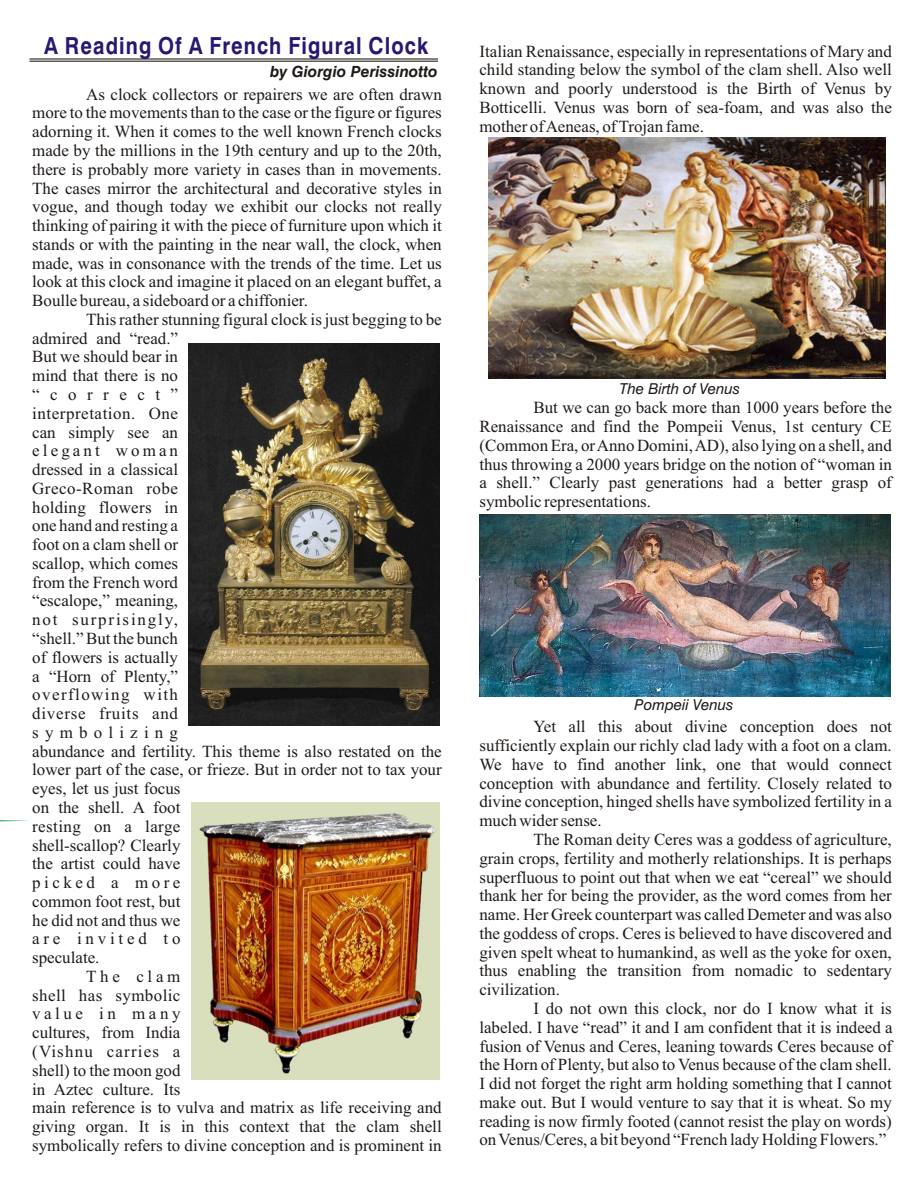
<style>
.page{position:relative;width:918px;height:1188px;background:#fff}
.page>*{position:absolute;margin:0;border:0;box-sizing:border-box;transform-origin:0 0}
.t1{font:700 23.55px "Swiss 721 BT";letter-spacing:.055em;color:#291770;scale:.86 1}
.t2{font:16.95px/18.8px "Times New Roman";color:#1f1a17;text-align:justify}
.t3{font:16.95px "Times New Roman";letter-spacing:.03em;color:#1f1a17}
.t4{font:16.95px "Times New Roman";letter-spacing:.025em;color:#1f1a17}
.t5{font:16.95px "Times New Roman";letter-spacing:.21em;color:#1f1a17}
.t6{font:16.95px "Times New Roman";letter-spacing:.02em;color:#1f1a17}
.t7{font:16.95px "Times New Roman";letter-spacing:.11em;color:#1f1a17}
.t8{font:16.95px "Times New Roman";letter-spacing:.045em;color:#1f1a17}
.t9{font:16.95px "Times New Roman";letter-spacing:.085em;color:#1f1a17}
.t10{font:16.95px "Times New Roman";letter-spacing:.07em;color:#1f1a17}
.t11{font:16.95px "Times New Roman";letter-spacing:.185em;color:#1f1a17}
.t12{font:16.95px "Times New Roman";letter-spacing:.225em;color:#1f1a17}
.t13{font:16.95px "Times New Roman";letter-spacing:.365em;color:#1f1a17}
.t14{font:16.95px "Times New Roman";letter-spacing:.62em;color:#1f1a17}
.t15{font:italic 700 15.45px "Swiss 721 BT";color:#1f1a17}
.t16{font:italic 15px "Swiss 721 BT";color:#1f1a17}
</style>
<div class="page">
<svg style="left:0;top:820px;width:28px;height:2px"></svg>
<hr style="left:30px;top:58px;width:408px;height:2px;background:#1f1a17">
<hr style="left:30px;top:61px;width:408px;height:1px;background:#1f1a17">
<img style="left:479px;top:515px;width:411px;height:181px">
<img style="left:488px;top:138px;width:398px;height:241px">
<img style="left:191px;top:802px;width:248px;height:277px">
<img style="left:189px;top:343px;width:250px;height:382px">
<h1 class="t1" style="left:44px;top:36px;width:448px">A Reading Of A French Figural Clock</h1>
<p class="t15" style="left:270px;top:66px;width:169px">by Giorgio Perissinotto</p>
<p class="t2" style="left:32px;top:86px;width:411px;text-indent:54px">As clock collectors or repairers we are often drawn more to the movements than to the case or the figure or figures adorning it. When it comes to the well known French clocks made by the millions in the 19th century and up to the 20th, there is probably more variety in cases than in movements.<br>The cases mirror the architectural and decorative styles in vogue, and though today we exhibit our clocks not really thinking of pairing it with the piece of furniture upon which it stands or with the painting in the near wall, the clock, when made, was in consonance with the trends of the time. Let us look at this clock and imagine it placed on an elegant buffet, a Boulle bureau, a sideboard or a chiffonier.</p>
<p class="t2" style="left:86px;top:312px;width:357px">This rather stunning figural clock is just begging to be</p>
<p class="t2" style="left:32px;top:330px;width:147px">admired and “read.”</p>
<p class="t2" style="left:32px;top:349px;width:147px">But we should bear in</p>
<p class="t2" style="left:32px;top:368px;width:147px">mind that there is no</p>
<p class="t14" style="left:32px;top:388px;width:147px">“correct”</p>
<p class="t3" style="left:32px;top:407px;width:147px">interpretation. One</p>
<p class="t2" style="left:32px;top:424px;width:147px">can simply see an</p>
<p class="t11" style="left:32px;top:445px;width:147px">elegant woman</p>
<p class="t2" style="left:32px;top:462px;width:147px">dressed in a classical</p>
<p class="t3" style="left:32px;top:482px;width:147px">Greco-Roman robe</p>
<p class="t6" style="left:32px;top:501px;width:147px">holding flowers in</p>
<p class="t2" style="left:32px;top:518px;width:147px">one hand and resting a</p>
<p class="t2" style="left:32px;top:537px;width:147px">foot on a clam shell or</p>
<p class="t2" style="left:32px;top:556px;width:147px">scallop, which comes</p>
<p class="t2" style="left:32px;top:574px;width:147px">from the French word</p>
<p class="t2" style="left:32px;top:593px;width:147px">“escalope,” meaning,</p>
<p class="t7" style="left:32px;top:614px;width:147px">not surprisingly,</p>
<p class="t2" style="left:32px;top:631px;width:147px">“shell.” But the bunch</p>
<p class="t2" style="left:32px;top:649px;width:147px">of flowers is actually</p>
<p class="t2" style="left:32px;top:668px;width:147px">a “Horn of Plenty,”</p>
<p class="t9" style="left:32px;top:689px;width:147px">overflowing with</p>
<p class="t8" style="left:32px;top:707px;width:147px">diverse fruits and</p>
<p class="t13" style="left:32px;top:726px;width:147px">symbolizing</p>
<p class="t2" style="left:32px;top:743px;width:411px">abundance and fertility. This theme is also restated on the</p>
<p class="t2" style="left:32px;top:762px;width:411px">lower part of the case, or frieze. But in order not to tax your</p>
<p class="t2" style="left:32px;top:781px;width:150px">eyes, let us just focus</p>
<p class="t2" style="left:32px;top:800px;width:150px">on the shell. A foot</p>
<p class="t4" style="left:32px;top:820px;width:150px">resting on a large</p>
<p class="t2" style="left:32px;top:837px;width:150px">shell-scallop? Clearly</p>
<p class="t2" style="left:32px;top:856px;width:150px">the artist could have</p>
<p class="t5" style="left:32px;top:876px;width:150px">picked a more</p>
<p class="t2" style="left:32px;top:893px;width:150px">common foot rest, but</p>
<p class="t2" style="left:32px;top:912px;width:150px">he did not and thus we</p>
<p class="t12" style="left:32px;top:933px;width:150px">are invited to</p>
<p class="t2" style="left:32px;top:950px;width:69px">speculate.</p>
<p class="t2" style="left:86px;top:969px;width:96px">The clam</p>
<p class="t4" style="left:32px;top:989px;width:150px">shell has symbolic</p>
<p class="t5" style="left:32px;top:1008px;width:150px">value in many</p>
<p class="t2" style="left:32px;top:1025px;width:150px">cultures, from India</p>
<p class="t10" style="left:32px;top:1045px;width:150px">(Vishnu carries a</p>
<p class="t2" style="left:32px;top:1062px;width:150px">shell) to the moon god</p>
<p class="t2" style="left:32px;top:1081px;width:150px">in Aztec culture. Its</p>
<p class="t2" style="left:32px;top:1100px;width:411px">main reference is to vulva and matrix as life receiving and</p>
<p class="t2" style="left:32px;top:1119px;width:411px">giving organ. It is in this context that the clam shell</p>
<p class="t2" style="left:32px;top:1137px;width:411px">symbolically refers to divine conception and is prominent in</p>
<p class="t2" style="left:479px;top:43px;width:414px">Italian Renaissance, especially in representations of Mary and child standing below the symbol of the clam shell. Also well known and poorly understood is the Birth of Venus by Botticelli. Venus was born of sea-foam, and was also the mother of Aeneas, of Trojan fame.</p>
<p class="t16" style="left:619px;top:383px;width:122px">The Birth of Venus</p>
<p class="t2" style="left:479px;top:400px;width:414px;text-indent:54px">But we can go back more than 1000 years before the Renaissance and find the Pompeii Venus, 1st century CE (Common Era, or Anno Domini, AD), also lying on a shell, and thus throwing a 2000 years bridge on the notion of “woman in a shell.” Clearly past generations had a better grasp of symbolic representations.</p>
<p class="t16" style="left:635px;top:699px;width:100px">Pompeii Venus</p>
<p class="t2" style="left:479px;top:719px;width:414px;text-indent:54px">Yet all this about divine conception does not sufficiently explain our richly clad lady with a foot on a clam.<br>We have to find another link, one that would connect conception with abundance and fertility. Closely related to divine conception, hinged shells have symbolized fertility in a much wider sense.</p>
<p class="t2" style="left:479px;top:832px;width:414px;text-indent:54px">The Roman deity Ceres was a goddess of agriculture, grain crops, fertility and motherly relationships. It is perhaps superfluous to point out that when we eat “cereal” we should thank her for being the provider, as the word comes from her name. Her Greek counterpart was called Demeter and was also the goddess of crops. Ceres is believed to have discovered and given spelt wheat to humankind, as well as the yoke for oxen, thus enabling the transition from nomadic to sedentary civilization.</p>
<p class="t2" style="left:479px;top:1001px;width:415px;text-indent:54px">I do not own this clock, nor do I know what it is labeled. I have “read” it and I am confident that it is indeed a fusion of Venus and Ceres, leaning towards Ceres because of the Horn of Plenty, but also to Venus because of the clam shell.<br>I did not forget the right arm holding something that I cannot make out. But I would venture to say that it is wheat. So my reading is now firmly footed (cannot resist the play on words) on Venus/Ceres, a bit beyond “French lady Holding Flowers.”</p>
</div>
